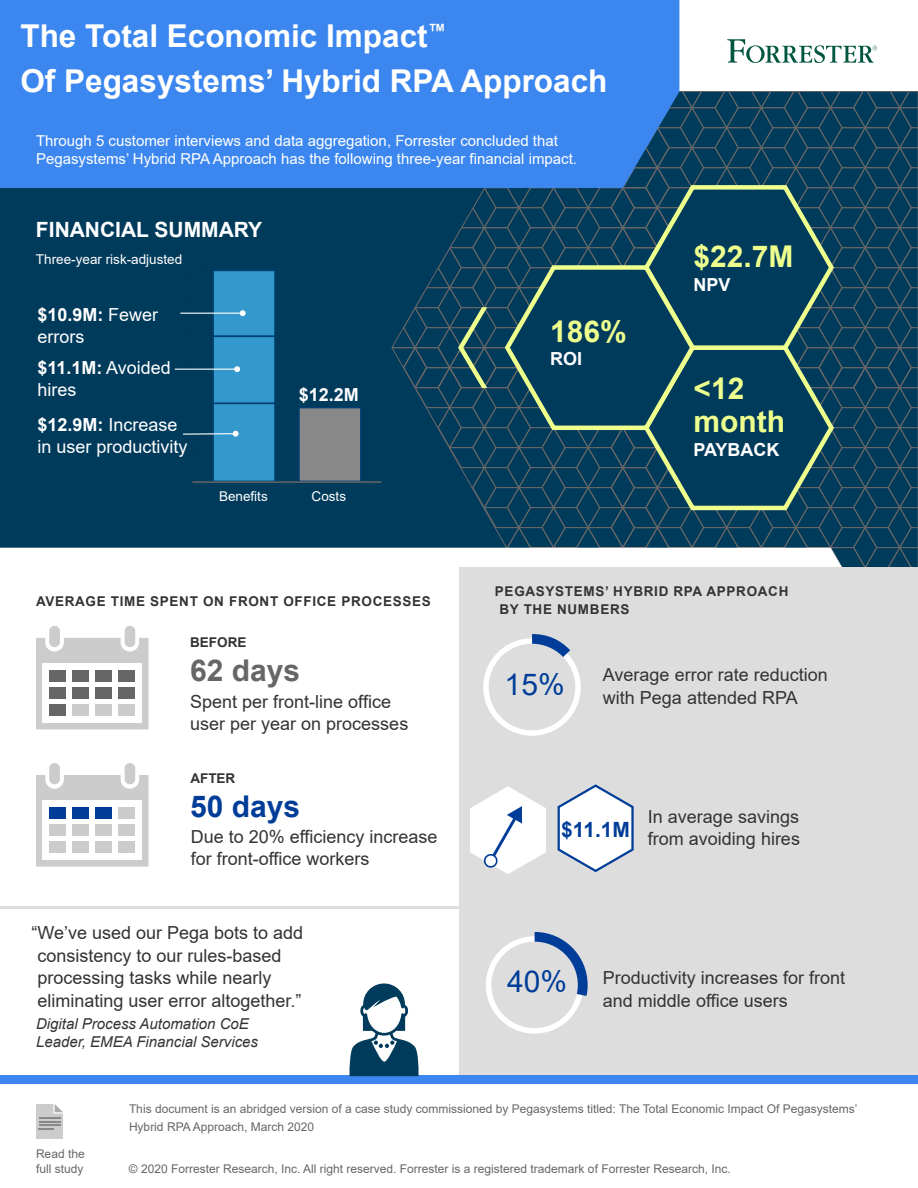
<style>
.page{position:relative;width:918px;height:1188px;background:#fff}
.page>*{position:absolute;margin:0;border:0;box-sizing:border-box;transform-origin:0 0}
.t1{font:700 31.5px/45px "Arial";color:#fff}
.t2{font:700 30px/33px "Arial";color:#eeff8e}
.t3{font:700 30px "Arial";color:#666}
.t4{font:700 30px "Arial";color:#003d99}
.t5{font:30px "Arial";color:#003d99}
.t6{font:700 21px "Arial";color:#fff}
.t7{font:700 21px "Arial";color:#003d99}
.t8{font:18px/22.5px "Arial";color:#333}
.t9{font:18px/22.5px "Arial";color:#fff}
.t10{font:700 18px "Arial";color:#fff}
.t11{font:15px/18px "Arial";color:#fff}
.t12{font:italic 15px/18px "Arial";color:#333}
.t13{font:700 13.5px/18px "Arial";letter-spacing:.05em;color:#333}
.t14{font:13.5px "Arial";color:#fff}
.t15{font:12px/18px "Arial";color:#666}
.s1{font-weight:700}
</style>
<div class="page">
<div style="left:0;top:92px;width:918px;height:990px;background:#003b5c"></div>
<div style="left:0;top:548px;width:459px;height:527px;background:#fff"></div>
<div style="left:0;top:0;width:679px;height:188px;background:#3c87ef"></div>
<svg style="left:727px;top:39px;width:150px;height:24px"></svg>
<div style="left:459px;top:568px;width:459px;height:515px;background:#ddd"></div>
<div style="left:0;top:1075px;width:918px;height:9px;background:#3c87ef"></div>
<div style="left:193px;top:478px;width:7px;height:8px;border:3px solid #003b5c;border-radius:50%"></div>
<svg style="left:194px;top:478px;width:5px;height:7px"></svg>
<div style="left:193px;top:357px;width:7px;height:8px;border:3px solid #003b5c;border-radius:50%"></div>
<div style="left:194px;top:357px;width:5px;height:8px;border:3px solid #003b5c;border-radius:50%"></div>
<div style="left:193px;top:296px;width:7px;height:9px;border:3px solid #003b5c;border-radius:50%"></div>
<svg style="left:193px;top:296px;width:6px;height:9px"></svg>
<div style="left:212px;top:270px;width:64px;height:67px;background:#39c;border:2px solid #003f74"></div>
<div style="left:212px;top:336px;width:64px;height:68px;background:#39c;border:2px solid #003f74"></div>
<div style="left:212px;top:403px;width:64px;height:79px;background:#39c;border:2px solid #003f74"></div>
<div style="left:298px;top:407px;width:64px;height:75px;background:#888;border:2px solid #003f74"></div>
<svg style="left:36px;top:638px;width:112px;height:91px;background:#cfcfcf"></svg>
<div style="left:49px;top:626px;width:11px;height:21px;background:#ccc;border-radius:5px"></div>
<div style="left:125px;top:626px;width:10px;height:21px;background:#ccc;border-radius:5px"></div>
<div style="left:43px;top:663px;width:99px;height:60px;background:#fff"></div>
<div style="left:49px;top:670px;width:17px;height:12px;background:#666"></div>
<div style="left:72px;top:670px;width:17px;height:12px;background:#666"></div>
<div style="left:49px;top:687px;width:17px;height:12px;background:#666"></div>
<div style="left:72px;top:687px;width:17px;height:12px;background:#666"></div>
<div style="left:49px;top:704px;width:17px;height:12px;background:#666"></div>
<div style="left:72px;top:704px;width:17px;height:12px;background:#ccc"></div>
<div style="left:95px;top:670px;width:17px;height:12px;background:#666"></div>
<div style="left:95px;top:687px;width:17px;height:12px;background:#666"></div>
<div style="left:95px;top:704px;width:17px;height:12px;background:#ccc"></div>
<div style="left:118px;top:670px;width:17px;height:12px;background:#666"></div>
<div style="left:118px;top:687px;width:17px;height:12px;background:#666"></div>
<div style="left:118px;top:704px;width:17px;height:12px;background:#ccc"></div>
<svg style="left:36px;top:775px;width:112px;height:92px;background:#d0d0d0"></svg>
<div style="left:49px;top:763px;width:11px;height:21px;background:#ccc;border-radius:5px"></div>
<div style="left:125px;top:763px;width:10px;height:21px;background:#ccc;border-radius:5px"></div>
<div style="left:43px;top:800px;width:99px;height:60px;background:#fff"></div>
<div style="left:49px;top:807px;width:17px;height:12px;background:#003d99"></div>
<div style="left:72px;top:807px;width:17px;height:12px;background:#003d99"></div>
<div style="left:49px;top:824px;width:17px;height:12px;background:#ccc"></div>
<div style="left:72px;top:824px;width:17px;height:12px;background:#ccc"></div>
<div style="left:49px;top:841px;width:17px;height:12px;background:#ccc"></div>
<div style="left:72px;top:841px;width:17px;height:12px;background:#ccc"></div>
<div style="left:95px;top:807px;width:17px;height:12px;background:#003d99"></div>
<div style="left:95px;top:824px;width:17px;height:12px;background:#ccc"></div>
<div style="left:95px;top:841px;width:17px;height:12px;background:#ccc"></div>
<div style="left:118px;top:807px;width:17px;height:12px;background:#ccc"></div>
<div style="left:118px;top:824px;width:17px;height:12px;background:#ccc"></div>
<div style="left:118px;top:841px;width:17px;height:12px;background:#ccc"></div>
<svg style="left:350px;top:983px;width:69px;height:93px"></svg>
<hr style="left:0;top:906px;width:460px;height:3px;background:#ddd">
<div style="left:483px;top:638px;width:98px;height:98px;background:#fff;border-radius:50%"></div>
<svg style="left:532px;top:634px;width:38px;height:32px"></svg>
<div style="left:489px;top:644px;width:86px;height:86px;background:#ddd;border-radius:50%"></div>
<hr style="left:180px;top:313px;width:63px;height:1px;background:#fff">
<svg style="left:240px;top:310px;width:6px;height:6px"></svg>
<hr style="left:192px;top:481px;width:190px;height:2px;background:#666">
<svg style="left:36px;top:1104px;width:27px;height:35px"></svg>
<svg style="left:392px;top:91px;width:526px;height:478px"></svg>
<hr style="left:175px;top:369px;width:62px;height:1px;background:#fff">
<svg style="left:234px;top:366px;width:6px;height:6px"></svg>
<div style="left:486px;top:936px;width:97px;height:98px;background:#fff;border-radius:50%"></div>
<svg style="left:535px;top:932px;width:53px;height:64px"></svg>
<div style="left:491px;top:942px;width:87px;height:86px;background:#ddd;border-radius:50%"></div>
<svg style="left:470px;top:786px;width:76px;height:88px"></svg>
<svg style="left:558px;top:784px;width:76px;height:88px"></svg>
<svg style="left:183px;top:414px;width:56px;height:23px"></svg>
<h1 class="t1" style="left:20px;top:14px;width:588px">The Total Economic Impact<sup>™<br></sup>Of Pegasystems’ Hybrid RPA Approach</h1>
<p class="t11" style="left:36px;top:132px;width:543px">Through 5 customer interviews and data aggregation, Forrester concluded that<br>Pegasystems’ Hybrid RPA Approach has the following three-year financial impact.</p>
<p class="t6" style="left:36px;top:215px;width:228px">FINANCIAL SUMMARY</p>
<p class="t14" style="left:36px;top:250px;width:148px">Three-year risk-adjusted</p>
<p class="t9" style="left:38px;top:303px;width:122px"><span class="s1">$10.9M:</span> Fewer errors</p>
<p class="t9" style="left:38px;top:356px;width:135px"><span class="s1">$11.1M:</span> Avoided hires</p>
<p class="t9" style="left:38px;top:413px;width:152px"><span class="s1">$12.9M:</span> Increase in user productivity</p>
<p class="t10" style="left:299px;top:382px;width:62px">$12.2M</p>
<p class="t14" style="left:219px;top:487px;width:50px">Benefits</p>
<p class="t14" style="left:312px;top:487px;width:36px">Costs</p>
<h2 class="t2" style="left:550px;top:315px;width:78px">186%</h2>
<p class="t10" style="left:550px;top:346px;width:34px">ROI</p>
<h2 class="t2" style="left:694px;top:240px;width:102px">$22.7M</h2>
<p class="t10" style="left:694px;top:272px;width:39px">NPV</p>
<h2 class="t2" style="left:694px;top:372px;width:93px">&lt;12 month</h2>
<p class="t10" style="left:694px;top:437px;width:88px">PAYBACK</p>
<p class="t13" style="left:36px;top:593px;width:396px">AVERAGE TIME SPENT ON FRONT OFFICE PROCESSES</p>
<p class="t13" style="left:190px;top:634px;width:58px">BEFORE</p>
<h2 class="t3" style="left:190px;top:649px;width:112px">62 days</h2>
<p class="t8" style="left:190px;top:691px;width:220px;line-height:21.6px">Spent per front-line office user per year on processes</p>
<p class="t13" style="left:190px;top:769px;width:46px">AFTER</p>
<h2 class="t4" style="left:190px;top:785px;width:112px">50 days</h2>
<p class="t8" style="left:191px;top:826px;width:248px;line-height:21.6px">Due to 20% efficiency increase for front-office workers</p>
<p class="t8" style="left:38px;top:921px;width:267px;text-indent:-6px">“We’ve used our Pega bots to add consistency to our rules-based processing tasks while nearly eliminating user error altogether.”</p>
<p class="t12" style="left:36px;top:1015px;width:224px">Digital Process Automation CoE<br>Leader, EMEA Financial Services</p>
<p class="t13" style="left:499px;top:582px;width:291px;text-indent:-4px">PEGASYSTEMS’ HYBRID RPA APPROACH<br>BY THE NUMBERS</p>
<h2 class="t5" style="left:505px;top:664px;width:62px">15%</h2>
<p class="t8" style="left:603px;top:664px;width:226px">Average error rate reduction with Pega attended RPA</p>
<p class="t7" style="left:561px;top:815px;width:70px">$11.1M</p>
<p class="t8" style="left:648px;top:805px;width:154px">In average savings from avoiding hires</p>
<h2 class="t5" style="left:507px;top:961px;width:62px">40%</h2>
<p class="t8" style="left:603px;top:967px;width:244px">Productivity increases for front and middle office users</p>
<p class="t15" style="left:36px;top:1146px;width:50px;line-height:15px">Read the full study</p>
<p class="t15" style="left:129px;top:1099px;width:730px">This document is an abridged version of a case study commissioned by Pegasystems titled: The Total Economic Impact Of Pegasystems’<br>Hybrid RPA Approach, March 2020</p>
<p class="t15" style="left:129px;top:1160px;width:603px">© 2020 Forrester Research, Inc. All right reserved. Forrester is a registered trademark of Forrester Research, Inc.</p>
</div>
